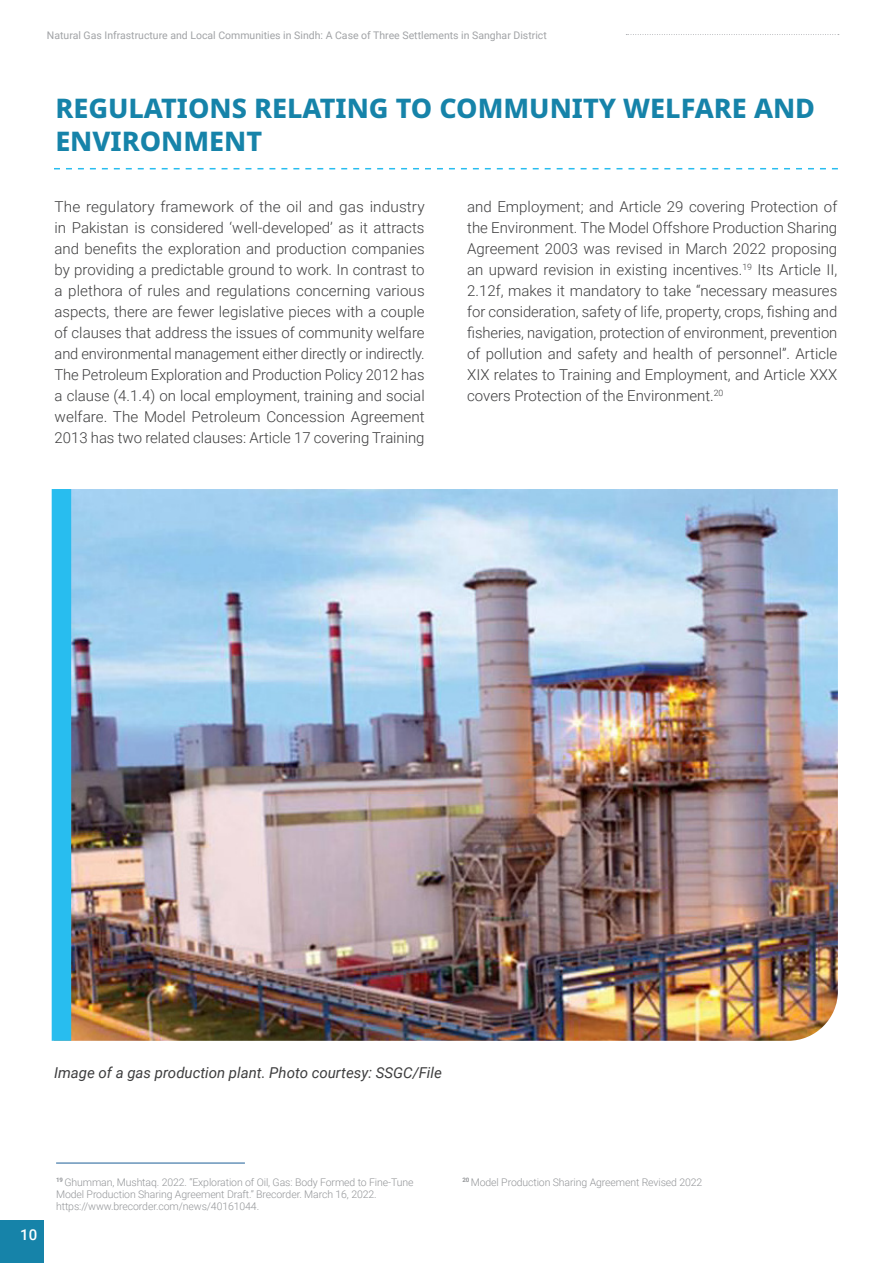
<style>
.page{position:relative;width:893px;height:1263px;background:#fff}
.page>*{position:absolute;margin:0;border:0;box-sizing:border-box;transform-origin:0 0}
.t1{font:800 27px/32.4px "Noto Sans";color:#1683a9}
.t2{font:300 15px/21px "Roboto";color:#3e3e3f;text-align:justify}
.t3{font:italic 15px "Roboto";color:#3e3e3f}
.t4{font:500 15px "Roboto";color:#fff}
.t5{font:300 10.5px/12px "Roboto";letter-spacing:-.01em;color:#939598}
.t6{font:10.5px "Roboto";color:#a1a3a6}
</style>
<div class="page">
<div style="left:0;top:1220px;width:44px;height:43px;background:#1683a9"></div>
<svg style="left:626px;top:34px;width:213px;height:1px"></svg>
<svg style="left:54px;top:168px;width:784px;height:1px"></svg>
<img style="left:71px;top:489px;width:767px;height:552px">
<hr style="left:56px;top:1162px;width:189px;height:1px;background:#3670a3">
<div style="left:52px;top:489px;width:19px;height:552px;background:#28bdef"></div>
<p class="t6" style="left:47px;top:28px;width:501px">Natural Gas Infrastructure and Local Communities in Sindh: A Case of Three Settlements in Sanghar District</p>
<p class="t1" style="left:55px;top:93px;width:761px">REGULATIONS RELATING TO COMMUNITY WELFARE AND<br>ENVIRONMENT</p>
<p class="t2" style="left:55px;top:196px;width:372px">The regulatory framework of the oil and gas industry in Pakistan is considered ‘well-developed’ as it attracts and benefits the exploration and production companies by providing a predictable ground to work. In contrast to a plethora of rules and regulations concerning various aspects, there are fewer legislative pieces with a couple of clauses that address the issues of community welfare and environmental management either directly or indirectly.<br>The Petroleum Exploration and Production Policy 2012 has a clause (4.1.4) on local employment, training and social welfare. The Model Petroleum Concession Agreement 2013 has two related clauses: Article 17 covering Training</p>
<p class="t2" style="left:467px;top:196px;width:372px">and Employment; and Article 29 covering Protection of the Environment. The Model Offshore Production Sharing Agreement 2003 was revised in March 2022 proposing an upward revision in existing incentives.<sup>19</sup> Its Article II, 2.12f, makes it mandatory to take “necessary measures for consideration, safety of life, property, crops, fishing and fisheries, navigation, protection of environment, prevention of pollution and safety and health of personnel”. Article XIX relates to Training and Employment, and Article XXX covers Protection of the Environment.<sup>20</sup></p>
<p class="t3" style="left:54px;top:1062px;width:389px">Image of a gas production plant. Photo courtesy: SSGC/File</p>
<p class="t4" style="left:20px;top:1224px;width:18px">10</p>
<p class="t5" style="left:56px;top:1176px;width:359px"><sup>19</sup> Ghumman, Mushtaq. 2022. “Exploration of Oil, Gas: Body Formed to Fine-Tune<br>Model Production Sharing Agreement Draft.” Brecorder. March 16, 2022. https://www.brecorder.com/news/40161044.</p>
<p class="t5" style="left:462px;top:1176px;width:241px"><sup>20</sup> Model Production Sharing Agreement Revised 2022</p>
</div>
